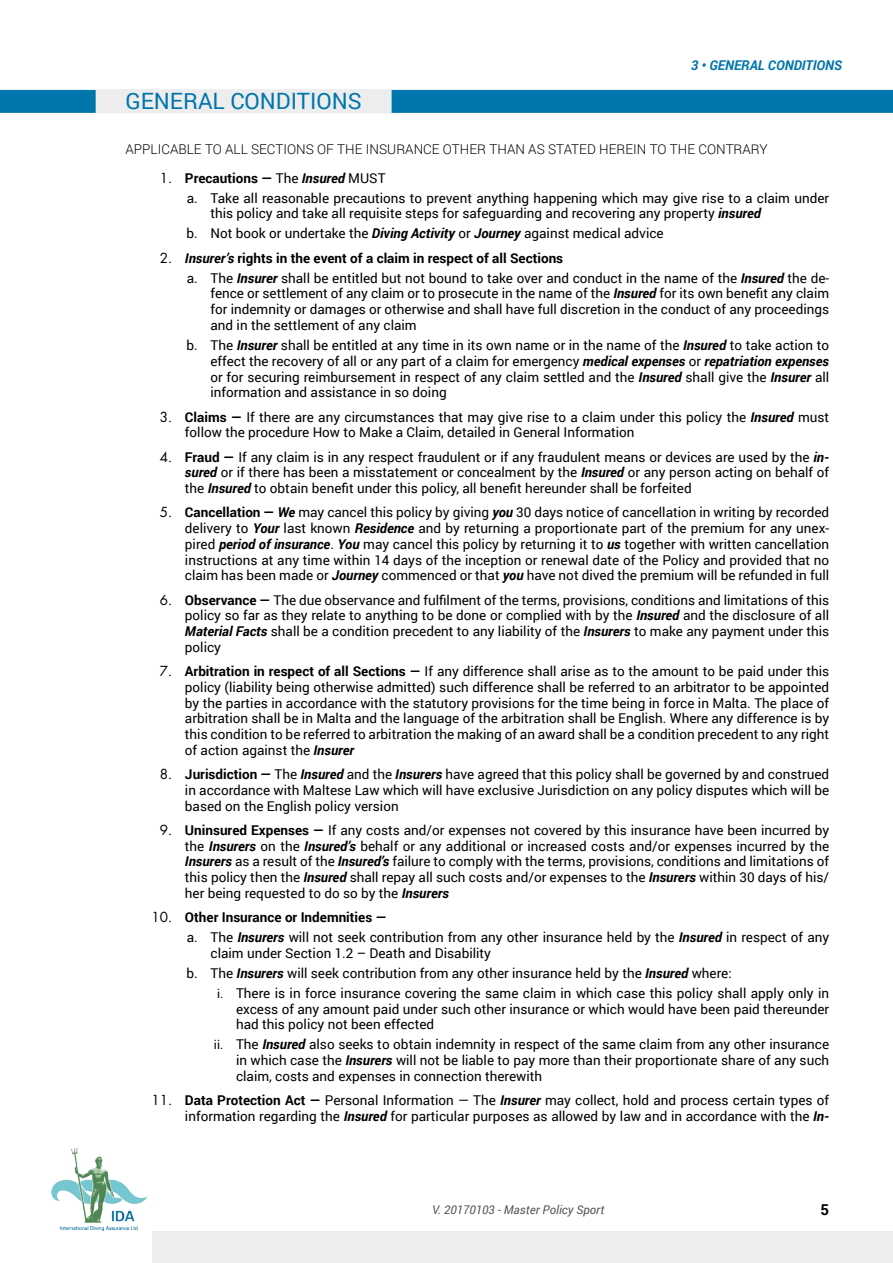
<style>
.page{position:relative;width:893px;height:1263px;background:#fff}
.page>*{position:absolute;margin:0;border:0;box-sizing:border-box;transform-origin:0 0}
.t1{font:22.5px "Roboto";color:#0076ac}
.t2{font:700 15px "Roboto";color:#000}
.t3{font:13.5px/15.8px "Roboto";color:#000;text-align:justify}
.t4{font:300 13.5px "Roboto";color:#000}
.t5{font:italic 700 13.5px "Roboto";color:#0076ac}
.t6{font:italic 12px "Roboto";color:#575756}
.s1{font-family:"Futura Std"}
.s2{font-weight:700}
.s3{font-weight:700;font-style:italic}
.s4{font-size:12px}
</style>
<div class="page">
<div style="left:152px;top:1231px;width:741px;height:32px;background:#ededed"></div>
<img style="left:51px;top:1148px;width:97px;height:82px">
<div style="left:0;top:90px;width:893px;height:23px;background:#0076ac"></div>
<div style="left:96px;top:89px;width:296px;height:24px;background:#ededed"></div>
<p class="t5" style="left:691px;top:56px;width:152px">3 • GENERAL CONDITIONS</p>
<h1 class="t1" style="left:125px;top:85px;width:238px">GENERAL CONDITIONS</h1>
<p class="t4" style="left:125px;top:140px;width:644px">APPLICABLE TO ALL SECTIONS OF THE INSURANCE OTHER THAN AS STATED HEREIN TO THE CONTRARY</p>
<p class="t3" style="left:187px;top:167px;width:644px;line-height:20px;text-indent:-27px"><span class="s1">1.</span> <span class="s2">Precautions —</span> The <span class="s3">Insured</span> MUST<br>a. Take all reasonable precautions to prevent anything happening which may give rise to a claim under</p>
<p class="t3" style="left:186px;top:203px;width:576px;line-height:20px;text-indent:24px">this policy and take all requisite steps for safeguarding and recovering any property <span class="s3">insured </span>b. Not book or undertake the <span class="s3">Diving Activity</span> or <span class="s3">Journey</span> against medical advice</p>
<p class="t3" style="left:187px;top:247px;width:644px;line-height:20px;text-indent:-27px"><span class="s1">2.</span> <span class="s3">Insurer’s</span> <span class="s2">rights in the event of a claim in respect of all Sections<br></span>a. The <span class="s3">Insurer</span> shall be entitled but not bound to take over and conduct in the name of the <span class="s3">Insured</span> the de-</p>
<p class="t3" style="left:210px;top:285px;width:620px">fence or settlement of any claim or to prosecute in the name of the <span class="s3">Insured</span> for its own benefit any claim for indemnity or damages or otherwise and shall have full discretion in the conduct of any proceedings and in the settlement of any claim</p>
<p class="t3" style="left:210px;top:337px;width:620px;text-indent:-24px">b. The <span class="s3">Insurer</span> shall be entitled at any time in its own name or in the name of the <span class="s3">Insured</span> to take action to effect the recovery of all or any part of a claim for emergency <span class="s3">medical expenses</span> or <span class="s3">repatriation expenses </span>or for securing reimbursement in respect of any claim settled and the <span class="s3">Insured</span> shall give the <span class="s3">Insurer</span> all information and assistance in so doing</p>
<p class="t3" style="left:185px;top:408px;width:646px;text-indent:-25px"><span class="s1">3.</span> <span class="s2">Claims —</span> If there are any circumstances that may give rise to a claim under this policy the <span class="s3">Insured</span> must follow the procedure How to Make a Claim, detailed in General Information</p>
<p class="t3" style="left:185px;top:448px;width:646px;text-indent:-25px"><span class="s1">4.</span> <span class="s2">Fraud —</span> If any claim is in any respect fraudulent or if any fraudulent means or devices are used by the <span class="s3">in&shy;sured</span> or if there has been a misstatement or concealment by the <span class="s3">Insured</span> or any person acting on behalf of the <span class="s3">Insured</span> to obtain benefit under this policy, all benefit hereunder shall be forfeited</p>
<p class="t3" style="left:185px;top:504px;width:646px;text-indent:-25px"><span class="s1">5.</span> <span class="s2">Cancellation —</span> <span class="s3">We</span> may cancel this policy by giving <span class="s3">you</span> 30 days notice of cancellation in writing by recorded delivery to <span class="s3">Your</span> last known <span class="s3">Residence</span> and by returning a proportionate part of the premium for any unex&shy;pired <span class="s3">period of insurance</span>. <span class="s3">You</span> may cancel this policy by returning it to <span class="s3">us</span> together with written cancellation instructions at any time within 14 days of the inception or renewal date of the Policy and provided that no claim has been made or <span class="s3">Journey</span> commenced or that <span class="s3">you</span> have not dived the premium will be refunded in full</p>
<p class="t3" style="left:185px;top:591px;width:646px;text-indent:-25px"><span class="s1">6.</span> <span class="s2">Observance —</span> The due observance and fulfilment of the terms, provisions, conditions and limitations of this policy so far as they relate to anything to be done or complied with by the <span class="s3">Insured</span> and the disclosure of all <span class="s3">Material Facts</span> shall be a condition precedent to any liability of the <span class="s3">Insurers</span> to make any payment under this policy</p>
<p class="t3" style="left:185px;top:663px;width:646px;text-indent:-25px"><span class="s1">7.</span> <span class="s2">Arbitration in respect of all Sections —</span> If any difference shall arise as to the amount to be paid under this policy (liability being otherwise admitted) such difference shall be referred to an arbitrator to be appointed by the parties in accordance with the statutory provisions for the time being in force in Malta. The place of arbitration shall be in Malta and the language of the arbitration shall be English. Where any difference is by this condition to be referred to arbitration the making of an award shall be a condition precedent to any right of action against the <span class="s3">Insurer</span></p>
<p class="t3" style="left:185px;top:766px;width:646px;text-indent:-25px"><span class="s1">8.</span> <span class="s2">Jurisdiction —</span> The <span class="s3">Insured</span> and the <span class="s3">Insurers</span> have agreed that this policy shall be governed by and construed in accordance with Maltese Law which will have exclusive Jurisdiction on any policy disputes which will be based on the English policy version</p>
<p class="t3" style="left:185px;top:822px;width:646px;text-indent:-25px"><span class="s1">9.</span> <span class="s2">Uninsured Expenses —</span> If any costs and/or expenses not covered by this insurance have been incurred by the <span class="s3">Insurers</span> on the <span class="s3">Insured’s</span> behalf or any additional or increased costs and/or expenses incurred by the <span class="s3">Insurers</span> as a result of the <span class="s3">Insured’s</span> failure to comply with the terms, provisions, conditions and limitations of this policy then the <span class="s3">Insured</span> shall repay all such costs and/or expenses to the <span class="s3">Insurers</span> within 30 days of his/ her being requested to do so by the <span class="s3">Insurers</span></p>
<p class="t3" style="left:187px;top:907px;width:644px;line-height:20px;text-indent:-35px"><span class="s1">10.</span> <span class="s2">Other Insurance or Indemnities —<br></span>a. The <span class="s3">Insurers</span> will not seek contribution from any other insurance held by the <span class="s3">Insured</span> in respect of any</p>
<p class="t3" style="left:210px;top:945px;width:282px">claim under Section 1.2 – Death and Disability</p>
<p class="t3" style="left:186px;top:965px;width:547px">b. The <span class="s3">Insurers</span> will seek contribution from any other insurance held by the <span class="s3">Insured</span> where:</p>
<p class="t3" style="left:217px;top:984px;width:614px"><span class="s4">i.</span> There is in force insurance covering the same claim in which case this policy shall apply only in</p>
<p class="t3" style="left:236px;top:1000px;width:595px">excess of any amount paid under such other insurance or which would have been paid thereunder had this policy not been effected</p>
<p class="t3" style="left:236px;top:1036px;width:595px;text-indent:-22px"><span class="s4">ii.</span> The <span class="s3">Insured</span> also seeks to obtain indemnity in respect of the same claim from any other insurance in which case the <span class="s3">Insurers</span> will not be liable to pay more than their proportionate share of any such claim, costs and expenses in connection therewith</p>
<p class="t3" style="left:151px;top:1092px;width:679px;text-align:right"><span class="s1">11.</span> <span class="s2">Data Protection Act —</span> Personal Information — The <span class="s3">Insurer</span> may collect, hold and process certain types of information regarding the <span class="s3">Insured</span> for particular purposes as allowed by law and in accordance with the <span class="s3">In-</span></p>
<p class="t6" style="left:432px;top:1201px;width:174px">V. 20170103 - Master Policy Sport</p>
<p class="t2" style="left:821px;top:1199px;width:10px">5</p>
</div>
